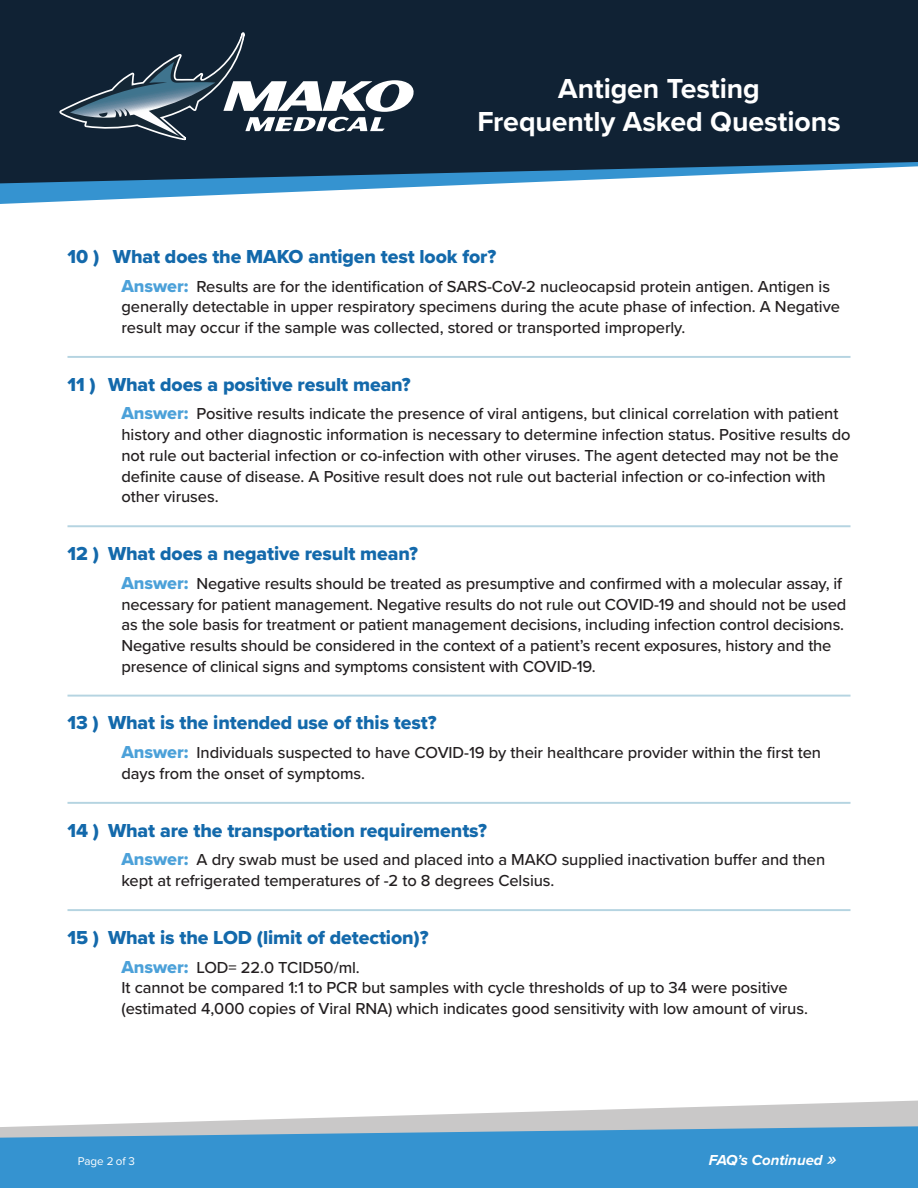
<style>
.page{position:relative;width:918px;height:1188px;background:#fff}
.page>*{position:absolute;margin:0;border:0;box-sizing:border-box;transform-origin:0 0}
.t1{font:700 28.5px/33px "Proxima Nova";letter-spacing:-.005em;color:#fff;text-align:center}
.t2{font:19.5px "Proxima Nova Extrabld";letter-spacing:-.005em;color:#1369ab}
.t3{font:500 16.5px/20.7px "Proxima Nova";letter-spacing:-.005em;color:#231f20}
.t4{font:italic 700 15px "Proxima Nova";color:#fff}
.t5{font:11.7px "Proxima Nova";color:#fff}
.s1{font-family:"Proxima Nova Extrabld";font-weight:400;font-size:18px;color:#4ca1d9}
.s2{font-weight:600;font-size:19.5px}
</style>
<div class="page">
<svg style="left:0;top:184px;width:486px;height:20px"></svg>
<svg style="left:0;top:0;width:918px;height:184px;background:#192f43"></svg>
<svg style="left:44px;top:1100px;width:874px;height:26px"></svg>
<svg style="left:0;top:1126px;width:918px;height:62px;background:#4398cf"></svg>
<svg style="left:58px;top:0;width:358px;height:146px;background:#304050"></svg>
<hr style="left:68px;top:356px;width:782px;height:2px;background:#b5d4e1">
<hr style="left:68px;top:525px;width:782px;height:2px;background:#b5d4e1">
<hr style="left:68px;top:695px;width:782px;height:2px;background:#b5d4e1">
<hr style="left:68px;top:802px;width:782px;height:2px;background:#b5d4e1">
<hr style="left:68px;top:909px;width:782px;height:2px;background:#b5d4e1">
<h1 class="t1" style="left:477px;top:71px;width:365px">Antigen Testing<br>Frequently Asked Questions</h1>
<p class="t2" style="left:68px;top:242px;width:430px">10 ) What does the MAKO antigen test look for?</p>
<p class="t3" style="left:122px;top:275px;width:720px"><span class="s1">Answer:</span> Results are for the identification of SARS-CoV-2 nucleocapsid protein antigen. Antigen is generally detectable in upper respiratory specimens during the acute phase of infection. A Negative result may occur if the sample was collected, stored or transported improperly.</p>
<p class="t2" style="left:68px;top:370px;width:345px">11 ) What does a positive result mean?</p>
<p class="t3" style="left:122px;top:403px;width:731px"><span class="s1">Answer:</span> Positive results indicate the presence of viral antigens, but clinical correlation with patient history and other diagnostic information is necessary to determine infection status. Positive results do not rule out bacterial infection or co-infection with other viruses. The agent detected may not be the definite cause of disease. A Positive result does not rule out bacterial infection or co-infection with other viruses.</p>
<p class="t2" style="left:68px;top:539px;width:352px">12 ) What does a negative result mean?</p>
<p class="t3" style="left:122px;top:572px;width:726px"><span class="s1">Answer:</span> Negative results should be treated as presumptive and confirmed with a molecular assay, if necessary for patient management. Negative results do not rule out COVID-19 and should not be used as the sole basis for treatment or patient management decisions, including infection control decisions.<br>Negative results should be considered in the context of a patient’s recent exposures, history and the presence of clinical signs and symptoms consistent with COVID-19.</p>
<p class="t2" style="left:68px;top:708px;width:371px">13 ) What is the intended use of this test?</p>
<p class="t3" style="left:122px;top:742px;width:701px"><span class="s1">Answer:</span> Individuals suspected to have COVID-19 by their healthcare provider within the first ten days from the onset of symptoms.</p>
<p class="t2" style="left:68px;top:816px;width:421px">14 ) What are the transportation requirements?</p>
<p class="t3" style="left:122px;top:849px;width:705px"><span class="s1">Answer:</span> A dry swab must be used and placed into a MAKO supplied inactivation buffer and then kept at refrigerated temperatures of -2 to 8 degrees Celsius.</p>
<p class="t2" style="left:68px;top:923px;width:363px">15 ) What is the LOD (limit of detection)?</p>
<p class="t3" style="left:122px;top:956px;width:688px"><span class="s1">Answer:</span> LOD= 22.0 TCID50/ml.<br>It cannot be compared 1:1 to PCR but samples with cycle thresholds of up to 34 were positive (estimated 4,000 copies of Viral RNA) which indicates good sensitivity with low amount of virus.</p>
<p class="t5" style="left:78px;top:1153px;width:59px">Page 2 of 3</p>
<p class="t4" style="left:709px;top:1148px;width:130px">FAQ’s Continued <span class="s2">»</span></p>
</div>
